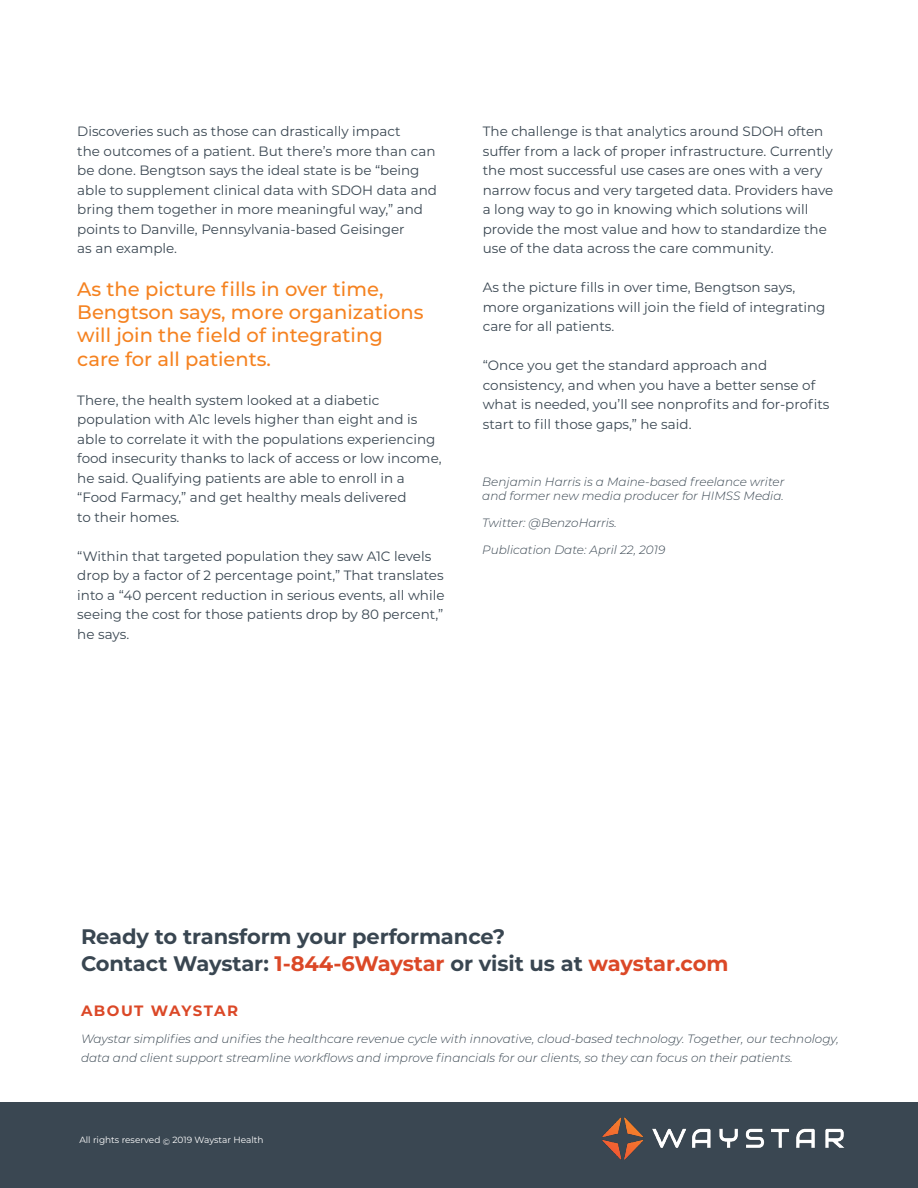
<style>
.page{position:relative;width:918px;height:1188px;background:#fff}
.page>*{position:absolute;margin:0;border:0;box-sizing:border-box;transform-origin:0 0}
.t1{font:700 21px "Montserrat";letter-spacing:-.005em;color:#394651}
.TITILLIUM_body{font:500 19.5px/23.2px "Montserrat";color:#f58220}
.t2{font:700 15px "Montserrat";letter-spacing:.09em;color:#db4827}
.TITILLIUM_body-2{font:13.5px/19.5px "Montserrat";color:#3a4752}
.t3{font:italic 300 12px/14.4px "Montserrat";color:#394651}
.t4{font:9px "Montserrat";color:#fff}
.s1{color:#db4827}
</style>
<div class="page">
<div style="left:0;top:1103px;width:918px;height:85px;background:#3a4752"></div>
<img style="left:602px;top:1117px;width:243px;height:43px">
<p class="TITILLIUM_body-2" style="left:77px;top:121px;width:361px">Discoveries such as those can drastically impact<br>the outcomes of a patient. But there’s more than can be done. Bengtson says the ideal state is be “being able to supplement clinical data with SDOH data and bring them together in more meaningful way,” and points to Danville, Pennsylvania-based Geisinger<br>as an example.</p>
<p class="TITILLIUM_body" style="left:77px;top:277px;width:348px">As the picture fills in over time,<br>Bengtson says, more organizations will join the field of integrating care for all patients.</p>
<p class="TITILLIUM_body-2" style="left:77px;top:390px;width:366px">There, the health system looked at a diabetic population with A1c levels higher than eight and is able to correlate it with the populations experiencing food insecurity thanks to lack of access or low income, he said. Qualifying patients are able to enroll in a “Food Farmacy,” and get healthy meals delivered<br>to their homes.</p>
<p class="TITILLIUM_body-2" style="left:77px;top:546px;width:369px">“Within that targeted population they saw A1C levels drop by a factor of 2 percentage point,” That translates into a “40 percent reduction in serious events, all while seeing the cost for those patients drop by 80 percent,” he says.</p>
<p class="TITILLIUM_body-2" style="left:483px;top:121px;width:352px">The challenge is that analytics around SDOH often suffer from a lack of proper infrastructure. Currently the most successful use cases are ones with a very narrow focus and very targeted data. Providers have a long way to go in knowing which solutions will provide the most value and how to standardize the use of the data across the care community.</p>
<p class="TITILLIUM_body-2" style="left:483px;top:277px;width:344px">As the picture fills in over time, Bengtson says, more organizations will join the field of integrating care for all patients.</p>
<p class="TITILLIUM_body-2" style="left:483px;top:355px;width:348px">“Once you get the standard approach and consistency, and when you have a better sense of what is needed, you’ll see nonprofits and for-profits start to fill those gaps,” he said.</p>
<p class="t3" style="left:482px;top:474px;width:304px">Benjamin Harris is a Maine-based freelance writer and former new media producer for HIMSS Media.</p>
<p class="t3" style="left:482px;top:515px;width:136px">Twitter: @BenzoHarris.</p>
<p class="t3" style="left:482px;top:542px;width:185px">Publication Date: April 22, 2019</p>
<p class="t1" style="left:81px;top:921px;width:426px">Ready to transform your performance?</p>
<p class="t1" style="left:81px;top:948px;width:649px">Contact Waystar: <span class="s1">1-844-6Waystar</span> or visit us at <span class="s1">waystar.com</span></p>
<p class="t2" style="left:81px;top:1000px;width:159px">ABOUT WAYSTAR</p>
<p class="t3" style="left:81px;top:1029px;width:759px;line-height:19.5px">Waystar simplifies and unifies the healthcare revenue cycle with innovative, cloud-based technology. Together, our technology, data and client support streamline workflows and improve financials for our clients, so they can focus on their patients.</p>
<p class="t4" style="left:79px;top:1134px;width:186px">All rights reserved © 2019 Waystar Health</p>
</div>
